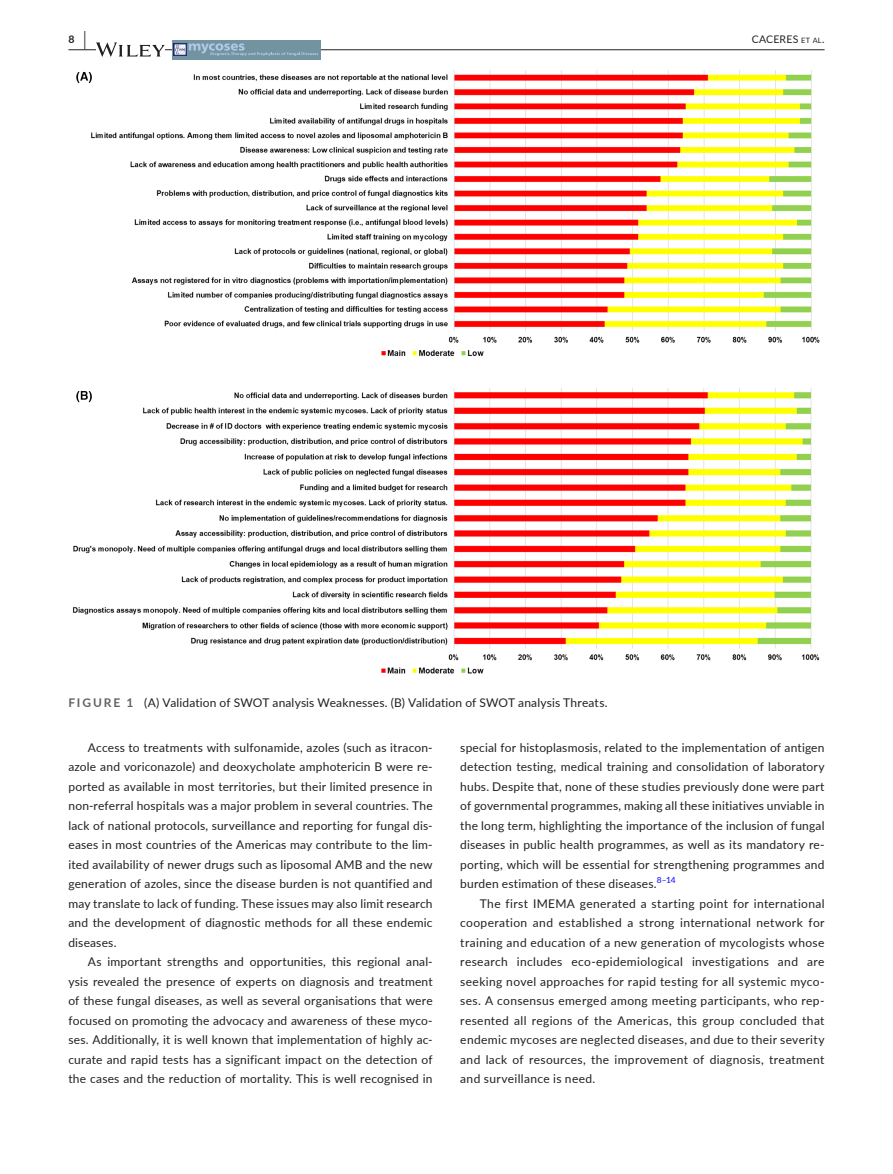
<style>
.page{position:relative;width:893px;height:1174px;background:#fff}
.page>*{position:absolute;margin:0;border:0;box-sizing:border-box;transform-origin:0 0}
.t1{font:12px/19.5px "Lato";letter-spacing:.015em;color:#231f20;text-align:justify}
.t2{font:10.5px "Lato";letter-spacing:.02em;color:#231f20}
.t3{font:700 10.5px "Lato";color:#231f20}
.s1{font-size:19.5px}
.s2{font-size:7.35px}
.s3{font-weight:700;color:#636366}
</style>
<div class="page">
<hr style="left:68px;top:49px;width:756px;height:1px;background:#231f20">
<svg style="left:96px;top:42px;width:69px;height:15px"></svg>
<div style="left:172px;top:40px;width:149px;height:20px;background:#7294a1"></div>
<svg style="left:174px;top:43px;width:144px;height:13px"></svg>
<img style="left:73px;top:70px;width:747px;height:604px">
<p class="t3" style="left:68px;top:31px;width:19px">8 <span class="s1">|</span></p>
<p class="t2" style="left:752px;top:31px;width:74px">CACERES <span class="s2">et al</span>.</p>
<p class="t1" style="left:68px;top:692px;width:541px"><span class="s3">FIGURE 1</span> (A) Validation of SWOT analysis Weaknesses. (B) Validation of SWOT analysis Threats.</p>
<p class="t1" style="left:68px;top:737px;width:366px;text-indent:20px">Access to treatments with sulfonamide, azoles (such as itracon&shy;azole and voriconazole) and deoxycholate amphotericin B were re&shy;ported as available in most territories, but their limited presence in non-referral hospitals was a major problem in several countries. The lack of national protocols, surveillance and reporting for fungal dis&shy;eases in most countries of the Americas may contribute to the lim&shy;ited availability of newer drugs such as liposomal AMB and the new generation of azoles, since the disease burden is not quantified and may translate to lack of funding. These issues may also limit research and the development of diagnostic methods for all these endemic diseases.</p>
<p class="t1" style="left:68px;top:951px;width:366px;text-indent:20px">As important strengths and opportunities, this regional anal&shy;ysis revealed the presence of experts on diagnosis and treatment of these fungal diseases, as well as several organisations that were focused on promoting the advocacy and awareness of these myco&shy;ses. Additionally, it is well known that implementation of highly ac&shy;curate and rapid tests has a significant impact on the detection of the cases and the reduction of mortality. This is well recognised in</p>
<p class="t1" style="left:460px;top:737px;width:366px">special for histoplasmosis, related to the implementation of antigen detection testing, medical training and consolidation of laboratory hubs. Despite that, none of these studies previously done were part of governmental programmes, making all these initiatives unviable in the long term, highlighting the importance of the inclusion of fungal diseases in public health programmes, as well as its mandatory re&shy;porting, which will be essential for strengthening programmes and burden estimation of these diseases.<sup>8–14</sup></p>
<p class="t1" style="left:460px;top:893px;width:366px;text-indent:20px">The first IMEMA generated a starting point for international cooperation and established a strong international network for training and education of a new generation of mycologists whose research includes eco-epidemiological investigations and are seeking novel approaches for rapid testing for all systemic myco&shy;ses. A consensus emerged among meeting participants, who rep&shy;resented all regions of the Americas, this group concluded that endemic mycoses are neglected diseases, and due to their severity and lack of resources, the improvement of diagnosis, treatment and surveillance is need.</p>
</div>
